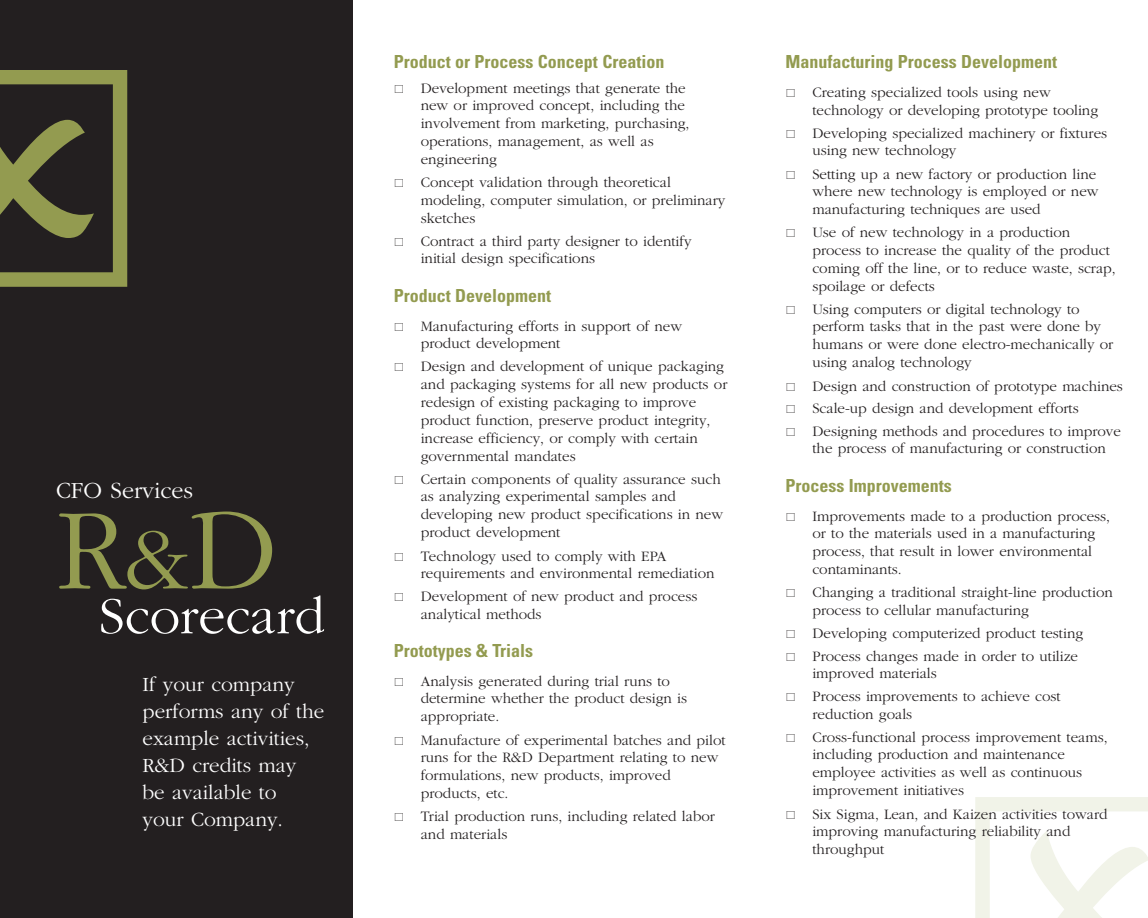
<style>
.page{position:relative;width:1148px;height:918px;background:#fff}
.page>*{position:absolute;margin:0;border:0;box-sizing:border-box;transform-origin:0 0}
.t1{font:300 120px "Garamond";color:#939b50}
.t2{font:300 54px "Garamond";color:#fff}
.t3{font:300 24px "Garamond";color:#fff}
.t4{font:300 21px/27px "Garamond";color:#fff}
.t5{font:700 condensed 18px "Univers";color:#939b50}
.t6{font:300 15px/17.9px "Garamond";color:#231f20}
.s1{font-size:90px}
</style>
<div class="page">
<div style="left:0;top:0;width:353px;height:918px;background:#231f20"></div>
<h3 class="t3" style="left:56px;top:476px;width:139px">CFO Services</h3>
<h1 class="t1" style="left:56px;top:477px;width:223px">R<span class="s1">&amp;</span>D</h1>
<h2 class="t2" style="left:99px;top:583px;width:227px">Scorecard</h2>
<h3 class="t4" style="left:142px;top:670px;width:183px">If your company performs any of the example activities,<br>R&amp;D credits may<br>be available to<br>your Company.</h3>
<p class="t5" style="left:394px;top:55px;width:272px">Product or Process Concept Creation</p>
<p class="t6" style="left:421px;top:79px;width:270px">Development meetings that generate the new or improved concept, including the involvement from marketing, purchasing, operations, management, as well as engineering</p>
<p class="t6" style="left:421px;top:173px;width:306px">Concept validation through theoretical modeling, computer simulation, or preliminary sketches</p>
<p class="t6" style="left:421px;top:232px;width:272px;line-height:17.4px">Contract a third party designer to identify initial design specifications</p>
<p class="t5" style="left:394px;top:289px;width:159px">Product Development</p>
<p class="t6" style="left:421px;top:317px;width:263px;line-height:17.4px">Manufacturing efforts in support of new product development</p>
<p class="t6" style="left:421px;top:357px;width:308px">Design and development of unique packaging and packaging systems for all new products or redesign of existing packaging to improve product function, preserve product integrity, increase efficiency, or comply with certain governmental mandates</p>
<p class="t6" style="left:421px;top:470px;width:304px">Certain components of quality assurance such as analyzing experimental samples and developing new product specifications in new product development</p>
<p class="t6" style="left:421px;top:547px;width:295px;line-height:17.4px">Technology used to comply with EPA requirements and environmental remediation</p>
<p class="t6" style="left:421px;top:587px;width:278px;line-height:17.4px">Development of new product and process analytical methods</p>
<p class="t5" style="left:394px;top:644px;width:141px">Prototypes &amp; Trials</p>
<p class="t6" style="left:421px;top:672px;width:268px">Analysis generated during trial runs to determine whether the product design is appropriate.</p>
<p class="t6" style="left:421px;top:730px;width:306px">Manufacture of experimental batches and pilot runs for the R&amp;D Department relating to new formulations, new products, improved products, etc.</p>
<p class="t6" style="left:421px;top:807px;width:296px;line-height:17.4px">Trial production runs, including related labor and materials</p>
<p class="t5" style="left:785px;top:55px;width:273px">Manufacturing Process Development</p>
<p class="t6" style="left:812px;top:83px;width:287px;line-height:17.4px">Creating specialized tools using new technology or developing prototype tooling</p>
<p class="t6" style="left:812px;top:124px;width:296px;line-height:17.4px">Developing specialized machinery or fixtures using new technology</p>
<p class="t6" style="left:812px;top:165px;width:288px">Setting up a new factory or production line where new technology is employed or new manufacturing techniques are used</p>
<p class="t6" style="left:812px;top:223px;width:305px">Use of new technology in a production process to increase the quality of the product coming off the line, or to reduce waste, scrap, spoilage or defects</p>
<p class="t6" style="left:812px;top:300px;width:302px">Using computers or digital technology to perform tasks that in the past were done by humans or were done electro-mechanically or using analog technology</p>
<p class="t6" style="left:812px;top:374px;width:312px;line-height:22.6px">Design and construction of prototype machines<br>Scale-up design and development efforts<br>Designing methods and procedures to improve</p>
<p class="t6" style="left:812px;top:439px;width:295px">the process of manufacturing or construction</p>
<p class="t5" style="left:785px;top:479px;width:168px">Process Improvements</p>
<p class="t6" style="left:812px;top:507px;width:299px">Improvements made to a production process, or to the materials used in a manufacturing process, that result in lower environmental contaminants.</p>
<p class="t6" style="left:812px;top:583px;width:302px;line-height:17.4px">Changing a traditional straight-line production process to cellular manufacturing</p>
<p class="t6" style="left:812px;top:621px;width:272px;line-height:22.6px">Developing computerized product testing<br>Process changes made in order to utilize</p>
<p class="t6" style="left:812px;top:661px;width:250px;line-height:23.2px">improved materials<br>Process improvements to achieve cost</p>
<p class="t6" style="left:812px;top:702px;width:297px;line-height:23.2px">reduction goals<br>Cross-functional process improvement teams,</p>
<p class="t6" style="left:812px;top:745px;width:271px">including production and maintenance employee activities as well as continuous improvement initiatives</p>
<p class="t6" style="left:812px;top:805px;width:297px">Six Sigma, Lean, and Kaizen activities toward improving manufacturing reliability and throughput</p>
</div>
